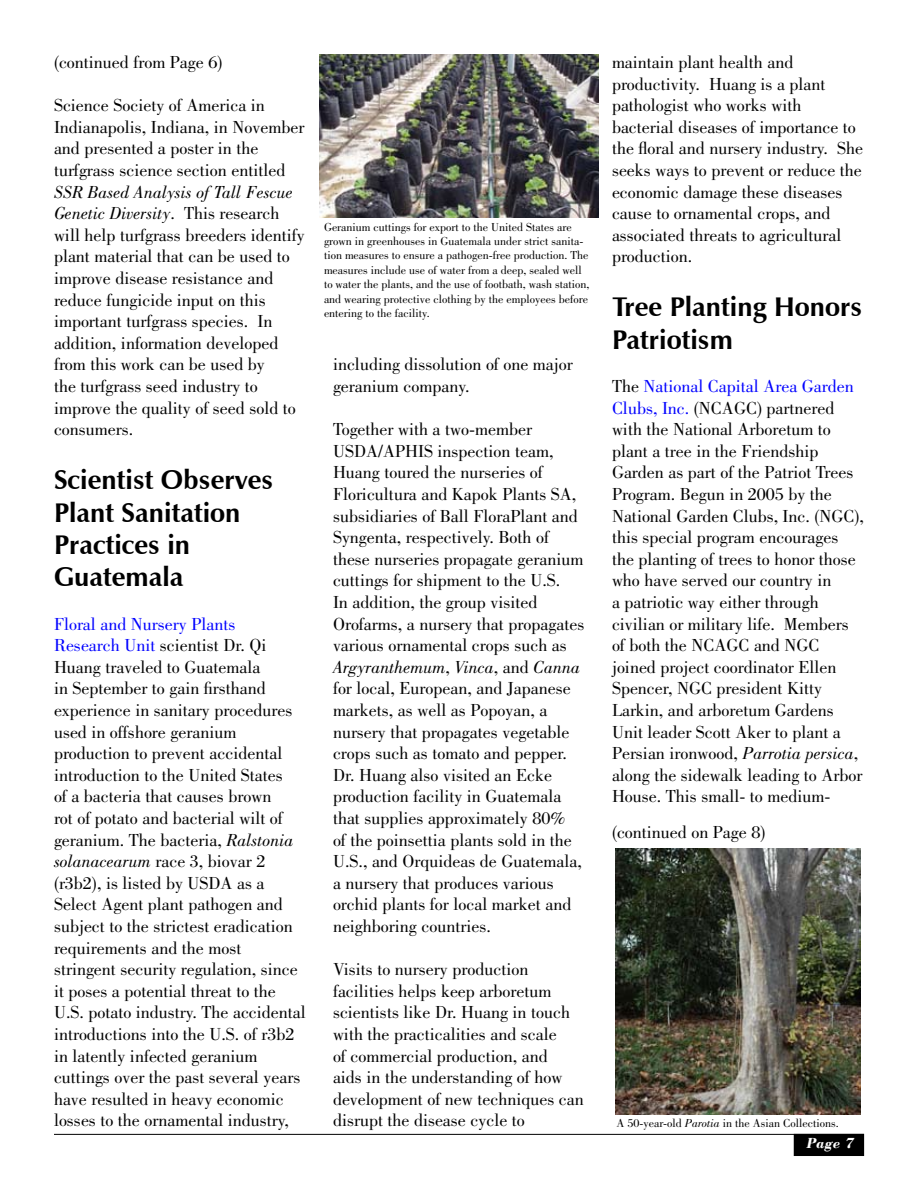
<style>
.page{position:relative;width:918px;height:1188px;background:#fff}
.page>*{position:absolute;margin:0;border:0;box-sizing:border-box;transform-origin:0 0}
.t1{font:700 27px/32.4px "Zapf Humanist 601 BT";color:#000}
.t2{font:18px/21.6px "Bodoni";color:#000}
.t3{font:italic 700 15px "Bodoni";color:#fff}
.t4{font:12px/14.4px "Bodoni";color:#000}
.s1{font-style:italic}
.s2{color:#00f}
</style>
<div class="page">
<hr style="left:54px;top:1134px;width:810px;height:1px;background:#000">
<div style="left:794px;top:1134px;width:70px;height:22px;background:#000"></div>
<img style="left:320px;top:54px;width:279px;height:164px">
<img style="left:615px;top:849px;width:246px;height:265px">
<p class="t2" style="left:54px;top:51px;width:170px">(continued from Page 6)</p>
<p class="t2" style="left:54px;top:94px;width:252px">Science Society of America in<br>Indianapolis, Indiana, in November and presented a poster in the turfgrass science section entitled<br><span class="s1">SSR Based Analysis of Tall Fescue<br>Genetic Diversity</span>. This research will help turfgrass breeders identify plant material that can be used to improve disease resistance and reduce fungicide input on this important turfgrass species. In addition, information developed from this work can be used by<br>the turfgrass seed industry to improve the quality of seed sold to consumers.</p>
<p class="t1" style="left:54px;top:464px;width:221px">Scientist Observes<br>Plant Sanitation<br>Practices in<br>Guatemala</p>
<p class="t2" style="left:54px;top:613px;width:253px"><span class="s2">Floral and Nursery Plants<br>Research Unit</span> scientist Dr. Qi<br>Huang traveled to Guatemala<br>in September to gain firsthand experience in sanitary procedures used in offshore geranium production to prevent accidental introduction to the United States<br>of a bacteria that causes brown<br>rot of potato and bacterial wilt of geranium. The bacteria, <span class="s1">Ralstonia solanacearum</span> race 3, biovar 2 (r3b2), is listed by USDA as a<br>Select Agent plant pathogen and subject to the strictest eradication requirements and the most stringent security regulation, since it poses a potential threat to the<br>U.S. potato industry. The accidental introductions into the U.S. of r3b2 in latently infected geranium cuttings over the past several years have resulted in heavy economic losses to the ornamental industry,</p>
<p class="t4" style="left:324px;top:219px;width:267px">Geranium cuttings for export to the United States are grown in greenhouses in Guatemala under strict sanita&shy;tion measures to ensure a pathogen-free production. The measures include use of water from a deep, sealed well to water the plants, and the use of footbath, wash station, and wearing protective clothing by the employees before entering to the facility.</p>
<p class="t2" style="left:333px;top:354px;width:241px">including dissolution of one major geranium company.</p>
<p class="t2" style="left:333px;top:418px;width:253px">Together with a two-member<br>USDA/APHIS inspection team,<br>Huang toured the nurseries of<br>Floricultura and Kapok Plants SA, subsidiaries of Ball FloraPlant and<br>Syngenta, respectively. Both of these nurseries propagate geranium cuttings for shipment to the U.S.<br>In addition, the group visited<br>Orofarms, a nursery that propagates various ornamental crops such as<br><span class="s1">Argyranthemum</span>, <span class="s1">Vinca</span>, and <span class="s1">Canna </span>for local, European, and Japanese markets, as well as Popoyan, a nursery that propagates vegetable crops such as tomato and pepper.<br>Dr. Huang also visited an Ecke production facility in Guatemala that supplies approximately 80%<br>of the poinsettia plants sold in the<br>U.S., and Orquideas de Guatemala, a nursery that produces various orchid plants for local market and neighboring countries.</p>
<p class="t2" style="left:333px;top:958px;width:252px">Visits to nursery production facilities helps keep arboretum scientists like Dr. Huang in touch with the practicalities and scale<br>of commercial production, and<br>aids in the understanding of how development of new techniques can disrupt the disease cycle to</p>
<p class="t2" style="left:612px;top:51px;width:253px">maintain plant health and productivity. Huang is a plant pathologist who works with bacterial diseases of importance to the floral and nursery industry. She seeks ways to prevent or reduce the economic damage these diseases cause to ornamental crops, and associated threats to agricultural production.</p>
<p class="t1" style="left:612px;top:291px;width:252px">Tree Planting Honors<br>Patriotism</p>
<p class="t2" style="left:612px;top:375px;width:253px">The <span class="s2">National Capital Area Garden<br>Clubs, Inc.</span> (NCAGC) partnered with the National Arboretum to plant a tree in the Friendship<br>Garden as part of the Patriot Trees<br>Program. Begun in 2005 by the<br>National Garden Clubs, Inc. (NGC), this special program encourages the planting of trees to honor those who have served our country in<br>a patriotic way either through civilian or military life. Members of both the NCAGC and NGC joined project coordinator Ellen<br>Spencer, NGC president Kitty<br>Larkin, and arboretum Gardens<br>Unit leader Scott Aker to plant a<br>Persian ironwood, <span class="s1">Parrotia persica</span>, along the sidewalk leading to Arbor<br>House. This small- to medium-</p>
<p class="t2" style="left:612px;top:822px;width:155px">(continued on Page 8)</p>
<p class="t4" style="left:616px;top:1116px;width:224px">A 50-year-old <span class="s1">Parotia</span> in the Asian Collections.</p>
<p class="t3" style="left:806px;top:1134px;width:49px">Page 7</p>
</div>
